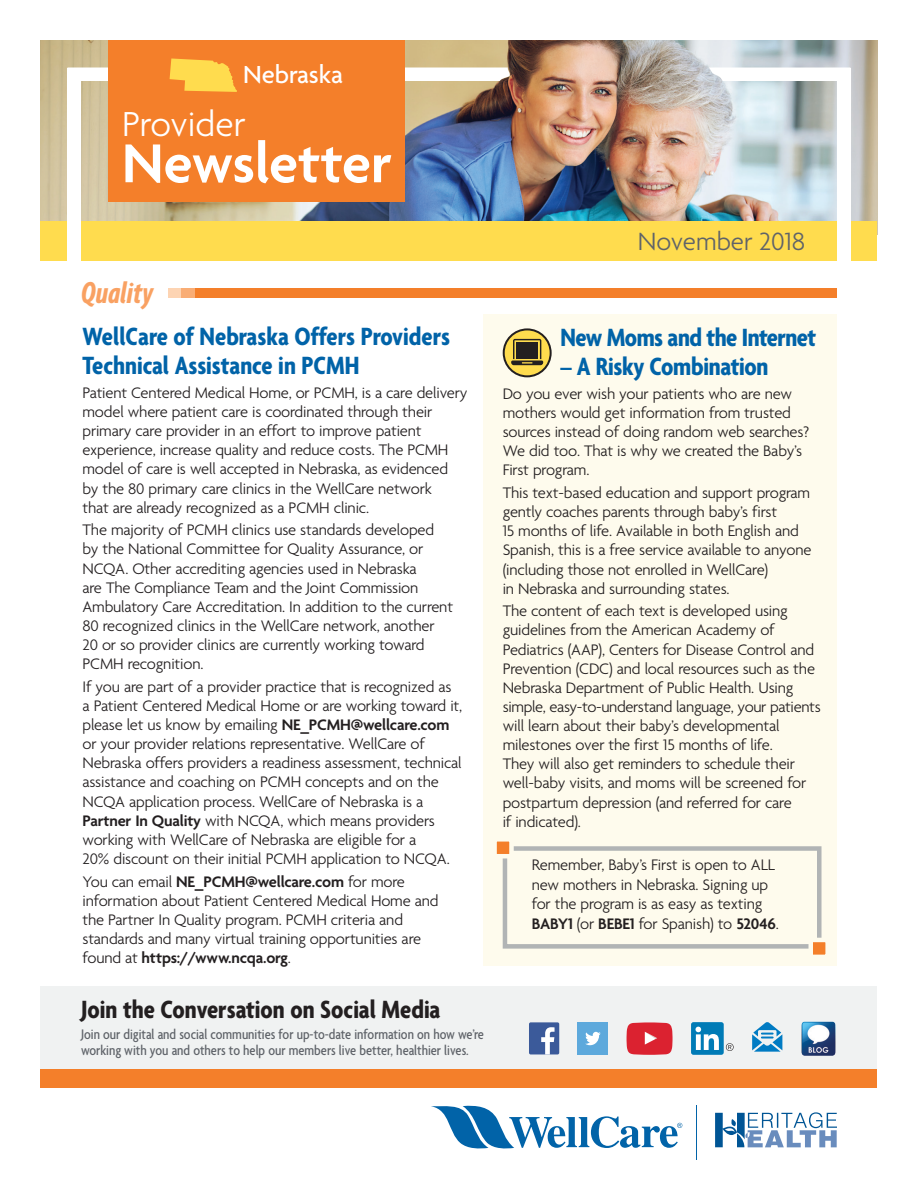
<style>
.page{position:relative;width:918px;height:1188px;background:#fff}
.page>*{position:absolute;margin:0;border:0;box-sizing:border-box;transform-origin:0 0}
.t1{font:600 59.25px "Agenda";color:#fff}
.t2{font:300 37.5px "Agenda";color:#fff}
.t3{font:italic 32.7px "Agenda Bold Extra Cond";letter-spacing:.01em;color:#f9a162}
.t4{font:700 condensed 27px/28.5px "Agenda";letter-spacing:-.005em;color:#0163a8}
.t5{font:700 condensed 27px "Agenda";color:#231f20}
.t6{font:300 27px "Agenda";color:#5f6369}
.t7{font:500 26.7px "Agenda";color:#fff}
.t8{font:300 16.5px/19px "Agenda";letter-spacing:-.01em;color:#231f20}
.t9{font:500 condensed 15px/16.5px "Agenda";color:#5f6369}
.s1{font-weight:600}
</style>
<div class="page">
<img style="left:40px;top:40px;width:838px;height:181px">
<div style="left:40px;top:986px;width:838px;height:84px;background:#f0f2f2"></div>
<div style="left:40px;top:221px;width:838px;height:40px;background:#ffdc4e"></div>
<div style="left:68px;top:68px;width:13px;height:215px;background:#fff"></div>
<div style="left:837px;top:68px;width:13px;height:208px;background:#fff"></div>
<div style="left:108px;top:40px;width:297px;height:162px;background:#f47f2a"></div>
<svg style="left:68px;top:58px;width:782px;height:34px"></svg>
<hr style="left:696px;top:1105px;width:1px;height:54px;background:#0163a8">
<svg style="left:715px;top:1112px;width:122px;height:35px"></svg>
<div style="left:40px;top:1069px;width:838px;height:19px;background:#f47f2a"></div>
<div style="left:529px;top:1022px;width:30px;height:32px;background:#3b5a9a;border-radius:2px"></div>
<svg style="left:541px;top:1027px;width:14px;height:27px"></svg>
<div style="left:578px;top:1022px;width:30px;height:33px;background:#5da9dc"></div>
<svg style="left:585px;top:1032px;width:16px;height:13px"></svg>
<div style="left:691px;top:1022px;width:33px;height:33px;background:#007bb6;border-radius:2px"></div>
<svg style="left:696px;top:1027px;width:23px;height:23px"></svg>
<svg style="left:726px;top:1043px;width:8px;height:8px"></svg>
<svg style="left:752px;top:1022px;width:30px;height:30px"></svg>
<img style="left:801px;top:1021px;width:35px;height:35px">
<svg style="left:627px;top:1022px;width:46px;height:33px;background:#de3d49"></svg>
<svg style="left:431px;top:1105px;width:251px;height:44px"></svg>
<div style="left:484px;top:314px;width:353px;height:651px;background:#fefbed"></div>
<div style="left:169px;top:289px;width:668px;height:9px;background:#f47f2a"></div>
<div style="left:169px;top:289px;width:13px;height:9px;background:#fdd4b3"></div>
<div style="left:182px;top:289px;width:13px;height:9px;background:#f9ad75"></div>
<svg style="left:504px;top:329px;width:47px;height:47px"></svg>
<div style="left:503px;top:328px;width:49px;height:49px;border:2px solid #231f20;border-radius:50%"></div>
<div style="left:503px;top:846px;width:319px;height:103px;border:4px solid #b1b4b5"></div>
<svg style="left:496px;top:841px;width:20px;height:20px"></svg>
<svg style="left:806px;top:935px;width:20px;height:20px"></svg>
<svg style="left:510px;top:339px;width:34px;height:26px"></svg>
<h1 class="t7" style="left:243px;top:58px;width:101px">Nebraska</h1>
<h1 class="t2" style="left:122px;top:102px;width:125px">Provider</h1>
<h1 class="t1" style="left:122px;top:127px;width:271px">Newsletter</h1>
<h1 class="t3" style="left:81px;top:274px;width:74px">Quality</h1>
<h2 class="t4" style="left:82px;top:322px;width:369px">WellCare of Nebraska Offers Providers<br>Technical Assistance in PCMH</h2>
<p class="t8" style="left:82px;top:383px;width:387px">Patient Centered Medical Home, or PCMH, is a care delivery model where patient care is coordinated through their primary care provider in an effort to improve patient experience, increase quality and reduce costs. The PCMH model of care is well accepted in Nebraska, as evidenced by the 80 primary care clinics in the WellCare network<br>that are already recognized as a PCMH clinic.</p>
<p class="t8" style="left:82px;top:520px;width:372px">The majority of PCMH clinics use standards developed by the National Committee for Quality Assurance, or NCQA. Other accrediting agencies used in Nebraska<br>are The Compliance Team and the Joint Commission Ambulatory Care Accreditation. In addition to the current 80 recognized clinics in the WellCare network, another 20 or so provider clinics are currently working toward PCMH recognition.</p>
<p class="t8" style="left:82px;top:677px;width:381px">If you are part of a provider practice that is recognized as a Patient Centered Medical Home or are working toward it, please let us know by emailing <span class="s1">NE_PCMH@wellcare.com </span>or your provider relations representative. WellCare of Nebraska offers providers a readiness assessment, technical assistance and coaching on PCMH concepts and on the NCQA application process. WellCare of Nebraska is a <span class="s1">Partner In Quality</span> with NCQA, which means providers working with WellCare of Nebraska are eligible for a<br>20% discount on their initial PCMH application to NCQA.</p>
<p class="t8" style="left:83px;top:871px;width:358px">You can email <span class="s1">NE_PCMH@wellcare.com</span> for more information about Patient Centered Medical Home and the Partner In Quality program. PCMH criteria and standards and many virtual training opportunities are found at <span class="s1">https://www.ncqa.org</span>.</p>
<p class="t5" style="left:81px;top:993px;width:361px">Join the Conversation on Social Media</p>
<p class="t9" style="left:81px;top:1025px;width:404px">Join our digital and social communities for up-to-date information on how we’re working with you and others to help our members live better, healthier lives.</p>
<h1 class="t6" style="left:638px;top:226px;width:169px">November 2018</h1>
<h2 class="t4" style="left:561px;top:323px;width:257px">New Moms and the Internet</h2>
<h2 class="t4" style="left:561px;top:351px;width:210px">– A Risky Combination</h2>
<p class="t8" style="left:503px;top:384px;width:308px">Do you ever wish your patients who are new mothers would get information from trusted sources instead of doing random web searches?<br>We did too. That is why we created the Baby’s First program.</p>
<p class="t8" style="left:503px;top:483px;width:310px">This text-based education and support program gently coaches parents through baby’s first<br>15 months of life. Available in both English and Spanish, this is a free service available to anyone (including those not enrolled in WellCare)<br>in Nebraska and surrounding states.</p>
<p class="t8" style="left:503px;top:601px;width:320px">The content of each text is developed using guidelines from the American Academy of Pediatrics (AAP), Centers for Disease Control and Prevention (CDC) and local resources such as the Nebraska Department of Public Health. Using simple, easy-to-understand language, your patients will learn about their baby’s developmental milestones over the first 15 months of life.<br>They will also get reminders to schedule their well-baby visits, and moms will be screened for postpartum depression (and referred for care<br>if indicated).</p>
<p class="t8" style="left:532px;top:855px;width:249px;line-height:19.5px">Remember, Baby’s First is open to ALL new mothers in Nebraska. Signing up for the program is as easy as texting <span class="s1">BABY1</span> (or <span class="s1">BEBE1</span> for Spanish) to <span class="s1">52046</span>.</p>
</div>
